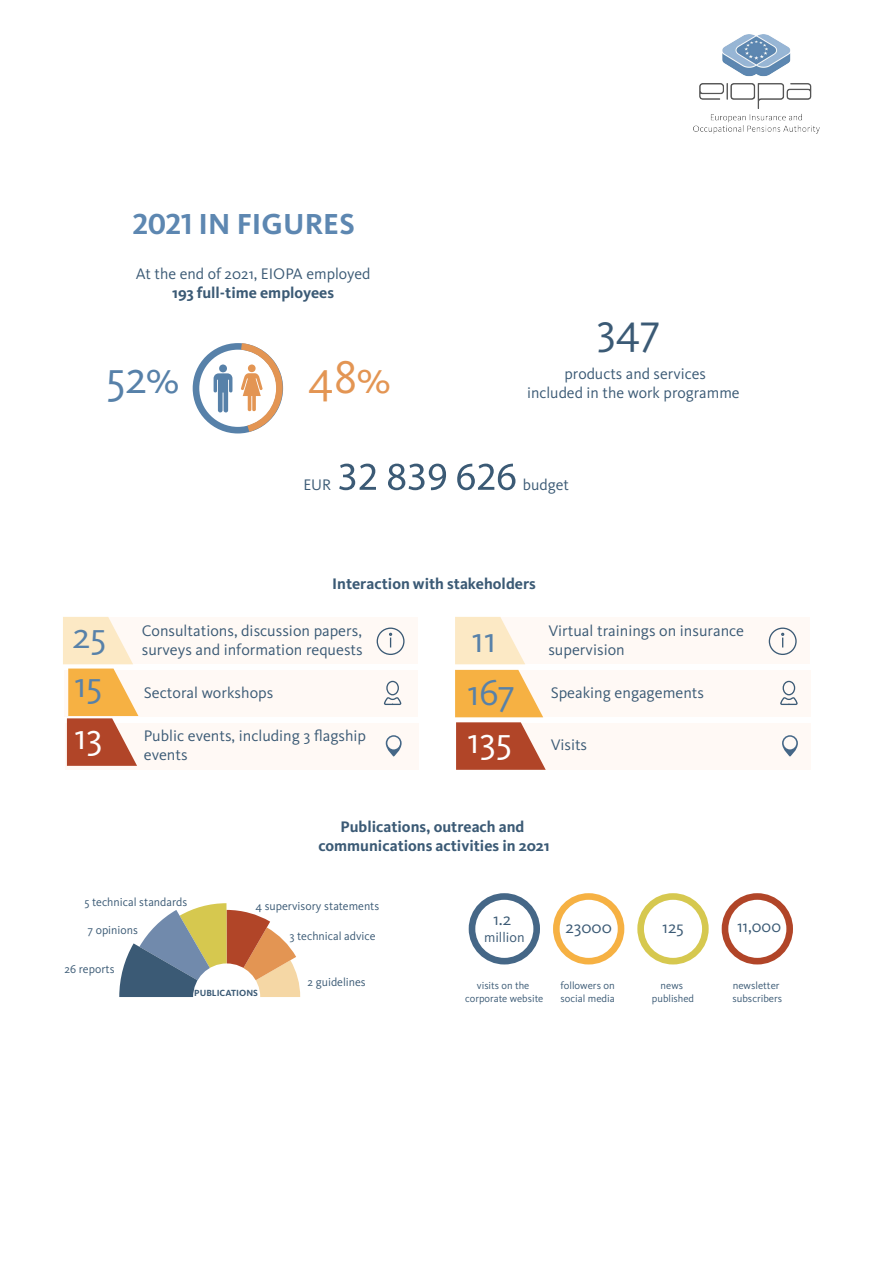
<style>
.page{position:relative;width:893px;height:1263px;background:#fff}
.page>*{position:absolute;margin:0;border:0;box-sizing:border-box;transform-origin:0 0}
.t1{font:47.55px "Kievit Pro";color:#5781a9;scale:.95 1}
.t2{font:47.55px "Kievit Pro";color:#e39553}
.t3{font:44.7px "Kievit Pro";color:#3b5a75}
.t4{font:37.2px "Kievit Pro";color:#5781a9}
.t5{font:37.2px "Kievit Pro";color:#fff}
.T1{font:700 30px "Kievit Pro";color:#5d87b1}
.t6{font:17.55px "Kievit Pro";color:#3b5a75}
.t7{font:15.9px/19px "Kievit Pro";color:#3b5a75}
.t8{font:700 15.9px/19px "Kievit Pro";color:#3b5a75;text-align:center}
.t9{font:14.1px "Kievit Pro";color:#3b5a75}
.t10{font:11.85px "Kievit Pro";color:#3b5a75}
.t11{font:10.5px/12.6px "Kievit Pro";color:#3b5a75;text-align:center}
.t12{font:700 9.3px "Kievit Pro";color:#3b5a75}
</style>
<div class="page">
<svg style="left:339px;top:464px;width:37px;height:27px"></svg>
<svg style="left:388px;top:464px;width:58px;height:26px"></svg>
<svg style="left:457px;top:464px;width:58px;height:26px"></svg>
<div style="left:193px;top:343px;width:90px;height:90px;border:7px solid #5781a9;border-radius:50%"></div>
<div style="left:64px;top:617px;width:354px;height:47px;background:#fff9f5"></div>
<div style="left:377px;top:627px;width:28px;height:28px;border:1px solid #3b5a75;border-radius:50%"></div>
<svg style="left:389px;top:633px;width:3px;height:14px"></svg>
<div style="left:65px;top:670px;width:353px;height:47px;background:#fff9f5"></div>
<div style="left:65px;top:722px;width:354px;height:47px;background:#fff9f5"></div>
<svg style="left:63px;top:617px;width:75px;height:149px"></svg>
<div style="left:386px;top:681px;width:13px;height:14px;border:1px solid #3b5a75;border-radius:50%"></div>
<svg style="left:383px;top:695px;width:19px;height:10px"></svg>
<svg style="left:386px;top:735px;width:16px;height:22px"></svg>
<div style="left:457px;top:617px;width:353px;height:47px;background:#fff9f5"></div>
<div style="left:769px;top:627px;width:28px;height:28px;border:1px solid #3b5a75;border-radius:50%"></div>
<svg style="left:781px;top:633px;width:3px;height:14px"></svg>
<svg style="left:455px;top:617px;width:70px;height:47px"></svg>
<div style="left:457px;top:670px;width:353px;height:47px;background:#fff9f5"></div>
<div style="left:458px;top:722px;width:353px;height:47px;background:#fff9f5"></div>
<svg style="left:455px;top:670px;width:91px;height:100px"></svg>
<div style="left:783px;top:681px;width:12px;height:14px;border:1px solid #3b5a75;border-radius:50%"></div>
<svg style="left:780px;top:695px;width:18px;height:10px"></svg>
<svg style="left:782px;top:735px;width:16px;height:22px"></svg>
<svg style="left:214px;top:343px;width:70px;height:91px"></svg>
<svg style="left:119px;top:903px;width:181px;height:94px"></svg>
<div style="left:193px;top:963px;width:67px;height:67px;background:#fff;border-radius:50%"></div>
<div style="left:515px;top:896px;width:13px;height:17px;border:1px solid #fff"></div>
<div style="left:469px;top:893px;width:71px;height:71px;border:7px solid #456787;border-radius:50%"></div>
<div style="left:553px;top:893px;width:71px;height:71px;border:7px solid #f6b143;border-radius:50%"></div>
<div style="left:637px;top:893px;width:72px;height:71px;border:7px solid #d6c84f;border-radius:50%"></div>
<div style="left:722px;top:893px;width:71px;height:71px;border:7px solid #b14528;border-radius:50%"></div>
<img style="left:694px;top:34px;width:125px;height:99px">
<h1 class="T1" style="left:133px;top:206px;width:223px">2021 IN FIGURES</h1>
<p class="t7" style="left:136px;top:264px;width:236px">At the end of 2021, EIOPA employed</p>
<p class="t8" style="left:172px;top:283px;width:163px">193 full-time employees</p>
<h1 class="t1" style="left:106px;top:349px;width:79px">52%</h1>
<h1 class="t2" style="left:308px;top:349px;width:85px">48%</h1>
<p class="t7" style="left:303px;top:475px;width:29px">EUR</p>
<h2 class="t3" style="left:596px;top:302px;width:66px">347</h2>
<p class="t7" style="left:527px;top:364px;width:214px;text-align:center">products and services<br>included in the work programme</p>
<p class="t7" style="left:523px;top:475px;width:48px">budget</p>
<p class="t8" style="left:332px;top:574px;width:205px">Interaction with stakeholders</p>
<h3 class="t4" style="left:73px;top:613px;width:35px">25</h3>
<p class="t7" style="left:142px;top:621px;width:222px">Consultations, discussion papers,</p>
<p class="t7" style="left:142px;top:640px;width:222px">surveys and information requests</p>
<h3 class="t4" style="left:74px;top:662px;width:30px">15</h3>
<p class="t7" style="left:144px;top:683px;width:131px">Sectoral workshops</p>
<p class="t7" style="left:144px;top:726px;width:224px">Public events, including 3 flagship events</p>
<h3 class="t5" style="left:74px;top:714px;width:30px">13</h3>
<p class="t7" style="left:548px;top:621px;width:197px">Virtual trainings on insurance</p>
<h3 class="t4" style="left:472px;top:617px;width:26px">11</h3>
<p class="t7" style="left:548px;top:640px;width:78px">supervision</p>
<p class="t7" style="left:551px;top:683px;width:155px">Speaking engagements</p>
<h3 class="t4" style="left:467px;top:670px;width:49px">167</h3>
<h3 class="t5" style="left:467px;top:718px;width:46px">135</h3>
<p class="t7" style="left:551px;top:735px;width:38px">Visits</p>
<p class="t8" style="left:318px;top:817px;width:233px">Publications, outreach and communications activities in 2021</p>
<p class="t10" style="left:84px;top:894px;width:104px">5 technical standards</p>
<p class="t10" style="left:255px;top:899px;width:125px">4 supervisory statements</p>
<p class="t10" style="left:289px;top:929px;width:88px">3 technical advice</p>
<p class="t10" style="left:307px;top:975px;width:60px">2 guidelines</p>
<p class="t12" style="left:194px;top:987px;width:65px">PUBLICATIONS</p>
<p class="t10" style="left:88px;top:923px;width:52px">7 opinions</p>
<p class="t10" style="left:65px;top:962px;width:52px">26 reports</p>
<p class="t6" style="left:493px;top:908px;width:20px">1.2</p>
<p class="t9" style="left:484px;top:928px;width:42px">million</p>
<p class="t6" style="left:565px;top:917px;width:48px">23000</p>
<p class="t6" style="left:662px;top:917px;width:23px">125</p>
<p class="t6" style="left:737px;top:915px;width:45px">11,000</p>
<p class="t11" style="left:465px;top:979px;width:80px">visits on the corporate website</p>
<p class="t11" style="left:560px;top:979px;width:56px;text-align:left">followers on social media</p>
<p class="t11" style="left:652px;top:979px;width:44px">news published</p>
<p class="t11" style="left:732px;top:979px;width:51px;text-align:left">newsletter subscribers</p>
</div>
